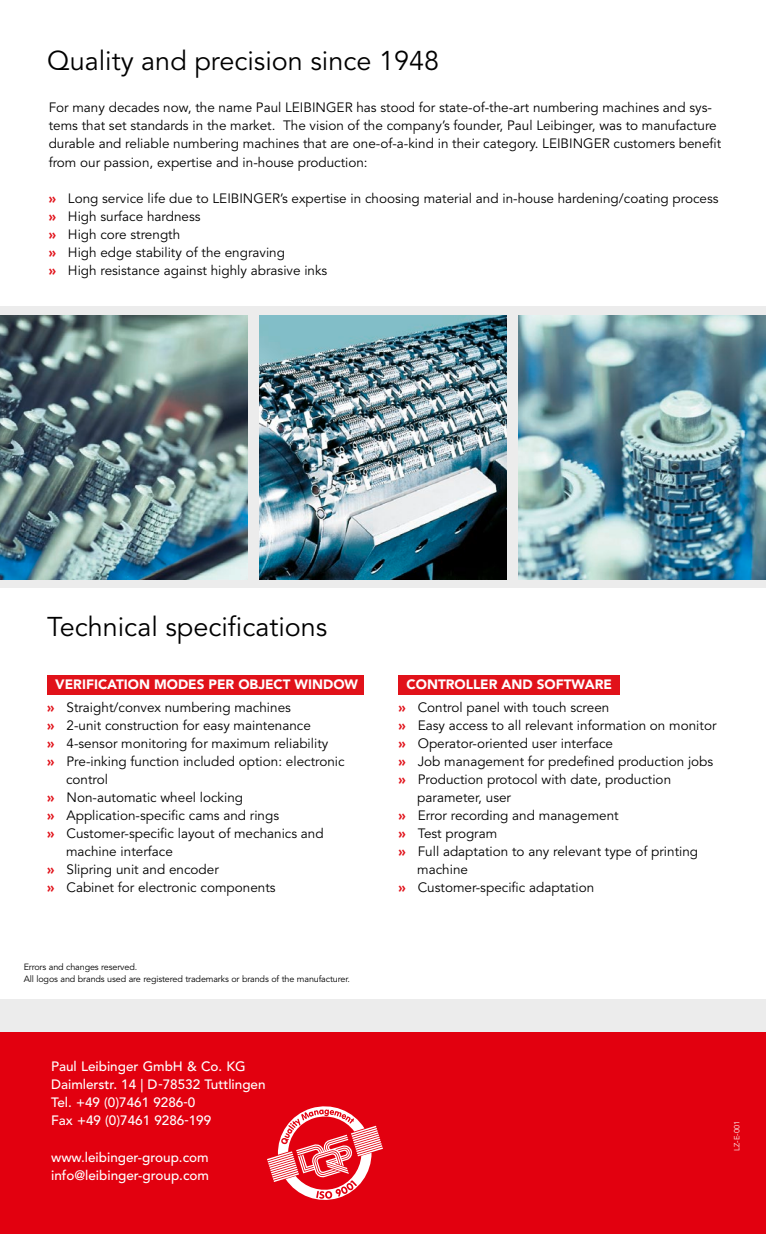
<style>
.page{position:relative;width:766px;height:1234px;background:#fff}
.page>*{position:absolute;margin:0;border:0;box-sizing:border-box;transform-origin:0 0}
.t1{font:27px "Avenir LT Std";color:#000}
.t2{font:13.5px/18px "Avenir LT Std";color:#000}
.t3{font:500 13.5px "Avenir LT Std";color:#fff}
.t4{font:900 13.5px "Avenir LT Pro";color:#fff}
.t5{font:9px "Avenir LT Std";letter-spacing:-.015em;color:#010101}
.t6{font:7.5px "Avenir LT Std";color:#fff}
.s1{font-family:"Avenir LT Pro";font-weight:900;color:#e1121a}
</style>
<div class="page">
<div style="left:0;top:306px;width:765px;height:281px;background:#ececec"></div>
<div style="left:47px;top:674px;width:316px;height:20px;background:#e1121a"></div>
<div style="left:0;top:998px;width:765px;height:34px;background:#ececec"></div>
<div style="left:0;top:1032px;width:765px;height:201px;background:#e2000f"></div>
<svg style="left:267px;top:1106px;width:116px;height:94px"></svg>
<div style="left:398px;top:674px;width:221px;height:20px;background:#e1121a"></div>
<img style="left:0;top:315px;width:247px;height:264px">
<img style="left:518px;top:315px;width:247px;height:264px">
<img style="left:259px;top:315px;width:247px;height:264px">
<p class="t1" style="left:47px;top:45px;width:393px">Quality and precision since 1948</p>
<p class="t2" style="left:49px;top:99px;width:674px">For many decades now, the name Paul LEIBINGER has stood for state-of-the-art numbering machines and sys&shy;tems that set standards in the market. The vision of the company’s founder, Paul Leibinger, was to manufacture durable and reliable numbering machines that are one-of-a-kind in their category. LEIBINGER customers benefit from our passion, expertise and in-house production:</p>
<p class="t2" style="left:49px;top:189px;width:671px"><span class="s1">»</span> Long service life due to LEIBINGER’s expertise in choosing material and in-house hardening/coating process</p>
<p class="t2" style="left:49px;top:207px;width:153px"><span class="s1">»</span> High surface hardness</p>
<p class="t2" style="left:49px;top:225px;width:133px"><span class="s1">»</span> High core strength</p>
<p class="t2" style="left:49px;top:243px;width:238px"><span class="s1">»</span> High edge stability of the engraving</p>
<p class="t2" style="left:49px;top:261px;width:280px"><span class="s1">»</span> High resistance against highly abrasive inks</p>
<p class="t1" style="left:47px;top:611px;width:282px">Technical specifications</p>
<p class="t4" style="left:55px;top:676px;width:304px">VERIFICATION MODES PER OBJECT WINDOW</p>
<p class="t2" style="left:47px;top:698px;width:245px"><span class="s1">»</span> Straight/convex numbering machines</p>
<p class="t2" style="left:47px;top:716px;width:265px"><span class="s1">»</span> 2-unit construction for easy maintenance</p>
<p class="t2" style="left:47px;top:734px;width:282px"><span class="s1">»</span> 4-sensor monitoring for maximum reliability</p>
<p class="t2" style="left:66px;top:752px;width:280px;text-indent:-19px"><span class="s1">»</span> Pre-inking function included option: electronic control</p>
<p class="t2" style="left:47px;top:788px;width:197px"><span class="s1">»</span> Non-automatic wheel locking</p>
<p class="t2" style="left:47px;top:806px;width:233px"><span class="s1">»</span> Application-specific cams and rings</p>
<p class="t2" style="left:47px;top:824px;width:278px"><span class="s1">»</span> Customer-specific layout of mechanics and</p>
<p class="t2" style="left:66px;top:842px;width:108px">machine interface</p>
<p class="t2" style="left:47px;top:860px;width:173px"><span class="s1">»</span> Slipring unit and encoder</p>
<p class="t2" style="left:47px;top:878px;width:230px"><span class="s1">»</span> Cabinet for electronic components</p>
<p class="t5" style="left:24px;top:961px;width:115px">Errors and changes reserved.</p>
<p class="t5" style="left:24px;top:973px;width:327px">All logos and brands used are registered trademarks or brands of the manufacturer.</p>
<p class="t3" style="left:51px;top:1058px;width:196px">Paul Leibinger GmbH &amp; Co. KG</p>
<p class="t3" style="left:51px;top:1076px;width:216px">Daimlerstr. 14 | D -78532 Tuttlingen</p>
<p class="t3" style="left:51px;top:1094px;width:145px">Tel. +49 (0)7461 9286-0</p>
<p class="t3" style="left:51px;top:1112px;width:161px">Fax +49 (0)7461 9286-199</p>
<p class="t3" style="left:51px;top:1148px;width:159px">www.leibinger-group.com</p>
<p class="t3" style="left:51px;top:1166px;width:159px">info@leibinger-group.com</p>
<p class="t4" style="left:406px;top:676px;width:207px">CONTROLLER AND SOFTWARE</p>
<p class="t2" style="left:398px;top:698px;width:212px"><span class="s1">»</span> Control panel with touch screen</p>
<p class="t2" style="left:398px;top:716px;width:319px"><span class="s1">»</span> Easy access to all relevant information on monitor</p>
<p class="t2" style="left:398px;top:734px;width:216px"><span class="s1">»</span> Operator-oriented user interface</p>
<p class="t2" style="left:398px;top:752px;width:316px"><span class="s1">»</span> Job management for predefined production jobs</p>
<p class="t2" style="left:398px;top:770px;width:274px"><span class="s1">»</span> Production protocol with date, production</p>
<p class="t2" style="left:417px;top:788px;width:95px">parameter, user</p>
<p class="t2" style="left:398px;top:806px;width:221px"><span class="s1">»</span> Error recording and management</p>
<p class="t2" style="left:398px;top:824px;width:100px"><span class="s1">»</span> Test program</p>
<p class="t2" style="left:398px;top:842px;width:301px"><span class="s1">»</span> Full adaptation to any relevant type of printing</p>
<p class="t2" style="left:417px;top:860px;width:52px">machine</p>
<p class="t2" style="left:398px;top:878px;width:197px"><span class="s1">»</span> Customer-specific adaptation</p>
<p class="t6" style="left:732px;top:1150px;width:31px;rotate:-90deg">LZ-E-001</p>
</div>
